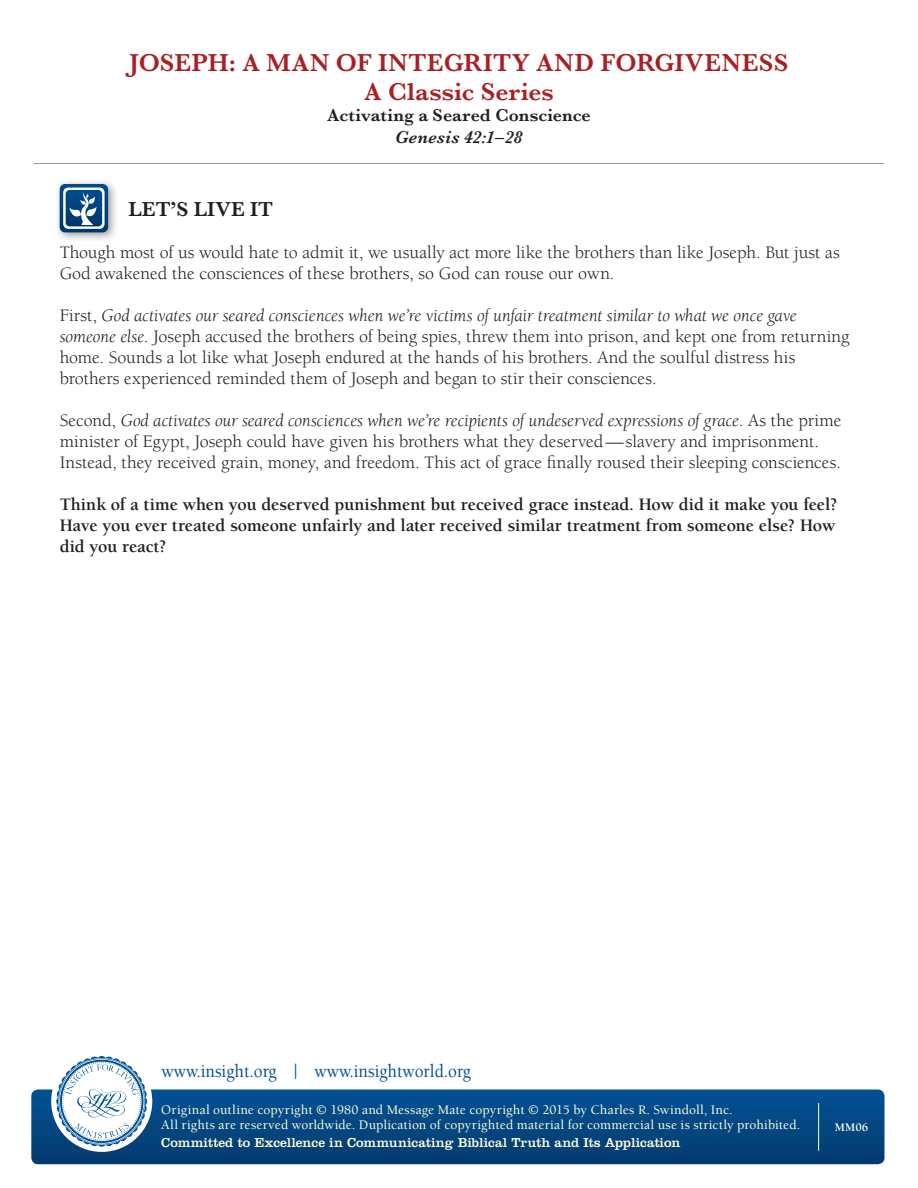
<style>
.page{position:relative;width:918px;height:1188px;background:#fff}
.page>*{position:absolute;margin:0;border:0;box-sizing:border-box;transform-origin:0 0}
.t1{font:600 25.5px/28.5px "Baskerville";letter-spacing:.01em;color:#aa1f22;text-align:center}
.t2{font:600 21px "Baskerville";color:#231f20}
.t3{font:500 18.9px "Berkeley";color:#005294;scale:.9 1}
.t4{font:18px/21px "Berkeley";letter-spacing:-.005em;color:#231f20}
.t5{font:700 18px/21px "Berkeley";letter-spacing:-.005em;color:#231f20;text-align:justify}
.t6{font:600 18px "Baskerville";letter-spacing:.005em;color:#231f20}
.t7{font:italic 600 18px "Baskerville";letter-spacing:.015em;color:#231f20}
.t8{font:500 13.5px/15px "Berkeley";letter-spacing:.01em;color:#fffcdc}
.t9{font:13.5px "Clarendon";letter-spacing:.005em;color:#fffcdc}
.t10{font:700 12px "Berkeley";color:#fff}
.s1{font-style:italic}
</style>
<div class="page">
<div style="left:31px;top:1090px;width:854px;height:74px;background:linear-gradient(to bottom,#015294,#043b6f);border-radius:7px"></div>
<div style="left:51px;top:1051px;width:101px;height:101px;background:#fff;border-radius:50%"></div>
<svg style="left:56px;top:1056px;width:91px;height:91px"></svg>
<hr style="left:818px;top:1103px;width:1px;height:48px;background:#fff">
<hr style="left:34px;top:163px;width:850px;height:1px;background:#939598">
<div style="left:54px;top:179px;width:65px;height:64px;background:#231f20;opacity:.45"></div>
<svg style="left:60px;top:184px;width:48px;height:48px"></svg>
<h1 class="t1" style="left:130px;top:48px;width:660px">JOSEPH: A MAN OF INTEGRITY AND FORGIVENESS<br>A Classic Series</h1>
<p class="t6" style="left:327px;top:103px;width:265px">Activating a Seared Conscience</p>
<p class="t7" style="left:395px;top:125px;width:129px">Genesis 42:1–28</p>
<p class="t2" style="left:128px;top:194px;width:146px">LET’S LIVE IT</p>
<p class="t4" style="left:60px;top:242px;width:782px">Though most of us would hate to admit it, we usually act more like the brothers than like Joseph. But just as<br>God awakened the consciences of these brothers, so God can rouse our own.</p>
<p class="t4" style="left:60px;top:305px;width:791px">First, <span class="s1">God activates our seared consciences when we’re victims of unfair treatment similar to what we once gave someone else</span>. Joseph accused the brothers of being spies, threw them into prison, and kept one from returning home. Sounds a lot like what Joseph endured at the hands of his brothers. And the soulful distress his brothers experienced reminded them of Joseph and began to stir their consciences.</p>
<p class="t4" style="left:60px;top:410px;width:783px">Second, <span class="s1">God activates our seared consciences when we’re recipients of undeserved expressions of grace</span>. As the prime minister of Egypt, Joseph could have given his brothers what they deserved—slavery and imprisonment.<br>Instead, they received grain, money, and freedom. This act of grace finally roused their sleeping consciences.</p>
<p class="t5" style="left:60px;top:494px;width:779px">Think of a time when you deserved punishment but received grace instead. How did it make you feel?<br>Have you ever treated someone unfairly and later received similar treatment from someone else? How did you react?</p>
<p class="t3" style="left:162px;top:1061px;width:345px">www.insight.org | www.insightworld.org</p>
<p class="t8" style="left:161px;top:1103px;width:641px">Original outline copyright © 1980 and Message Mate copyright © 2015 by Charles R. Swindoll, Inc.<br>All rights are reserved worldwide. Duplication of copyrighted material for commercial use is strictly prohibited.</p>
<p class="t9" style="left:161px;top:1135px;width:521px">Committed to Excellence in Communicating Biblical Truth and Its Application</p>
<p class="t10" style="left:835px;top:1121px;width:35px">MM06</p>
</div>
